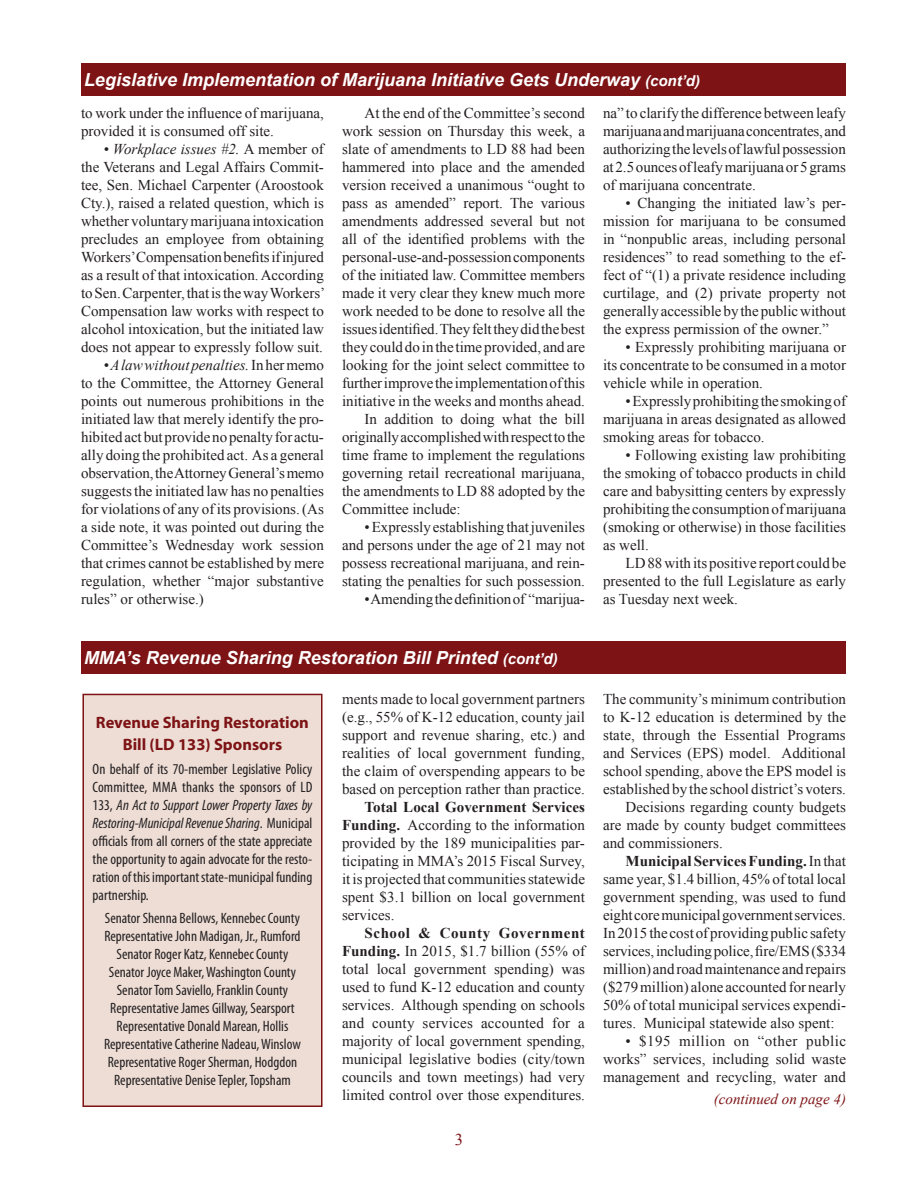
<style>
.page{position:relative;width:918px;height:1188px;background:#fff}
.page>*{position:absolute;margin:0;border:0;box-sizing:border-box;transform-origin:0 0}
.Headline{font:italic 700 18px "Arial";color:#fff}
.SUB_HEAD_--_JAZZY-BU{font:700 16.5px/21.6px "Myriad";color:#7d1315;text-align:center}
.t1{font:16.5px "Times New Roman";color:#7d1315}
.Body_text-BULLETIN{font:15px/18px "Times New Roman";color:#231f20;text-align:justify}
.Body_text-BULLETIN-2{font:condensed 15px/18px "Myriad Pro";color:#231f20;text-align:justify}
.SUB_HEAD_for_Joint_S{font:italic 15px "Times New Roman";color:#7d1315}
.s1{font-size:15px}
.s2{font-style:italic}
.s3{font-weight:700}
</style>
<div class="page">
<div style="left:81px;top:642px;width:765px;height:32px;background:#7d1315"></div>
<div style="left:81px;top:63px;width:765px;height:32px;background:#7d1315"></div>
<div style="left:83px;top:694px;width:239px;height:412px;background:#edddd5"></div>
<div style="left:82px;top:694px;width:240px;height:413px;border:2px solid #7d1315"></div>
<p class="Headline" style="left:84px;top:67px;width:618px">Legislative Implementation of Marijuana Initiative Gets Underway <span class="s1">(cont’d)</span></p>
<p class="Body_text-BULLETIN" style="left:342px;top:104px;width:245px;text-indent:22px">At the end of the Committee’s second work session on Thursday this week, a slate of amendments to LD 88 had been hammered into place and the amended version received a unanimous “ought to pass as amended” report. The various amendments addressed several but not all of the identified problems with the personal-use-and-possession components of the initiated law. Committee members made it very clear they knew much more work needed to be done to resolve all the issues identified. They felt they did the best they could do in the time provided, and are looking for the joint select committee to further improve the implementation of this initiative in the weeks and months ahead.</p>
<p class="Body_text-BULLETIN" style="left:342px;top:410px;width:245px;text-indent:22px">In addition to doing what the bill originally accomplished with respect to the time frame to implement the regulations governing retail recreational marijuana, the amendments to LD 88 adopted by the Committee include:</p>
<p class="Body_text-BULLETIN" style="left:342px;top:518px;width:244px;text-indent:22px">• Expressly establishing that juveniles and persons under the age of 21 may not possess recreational marijuana, and rein&shy;stating the penalties for such possession.</p>
<p class="Body_text-BULLETIN" style="left:365px;top:590px;width:222px">• Amending the definition of “marijua-</p>
<p class="Body_text-BULLETIN" style="left:81px;top:104px;width:244px">to work under the influence of marijuana, provided it is consumed off site.</p>
<p class="Body_text-BULLETIN" style="left:81px;top:140px;width:246px;text-indent:22px"><span class="s2">• Workplace issues #2.</span> A member of the Veterans and Legal Affairs Commit&shy;tee, Sen. Michael Carpenter (Aroostook Cty.), raised a related question, which is whether voluntary marijuana intoxication precludes an employee from obtaining Workers’ Compensation benefits if injured as a result of that intoxication. According to Sen. Carpenter, that is the way Workers’ Compensation law works with respect to alcohol intoxication, but the initiated law does not appear to expressly follow suit.</p>
<p class="Body_text-BULLETIN" style="left:81px;top:356px;width:245px;text-indent:22px"><span class="s2">• A law without penalties.</span> In her memo to the Committee, the Attorney General points out numerous prohibitions in the initiated law that merely identify the pro&shy;hibited act but provide no penalty for actu&shy;ally doing the prohibited act. As a general observation, the Attorney General’s memo suggests the initiated law has no penalties for violations of any of its provisions. (As a side note, it was pointed out during the Committee’s Wednesday work session that crimes cannot be established by mere regulation, whether “major substantive rules” or otherwise.)</p>
<p class="Body_text-BULLETIN" style="left:603px;top:104px;width:244px">na” to clarify the difference between leafy marijuana and marijuana concentrates, and authorizing the levels of lawful possession at 2.5 ounces of leafy marijuana or 5 grams of marijuana concentrate.</p>
<p class="Body_text-BULLETIN" style="left:603px;top:194px;width:244px;text-indent:22px">• Changing the initiated law’s per&shy;mission for marijuana to be consumed in “nonpublic areas, including personal residences” to read something to the ef&shy;fect of “(1) a private residence including curtilage, and (2) private property not generally accessible by the public without the express permission of the owner.”</p>
<p class="Body_text-BULLETIN" style="left:603px;top:338px;width:245px;text-indent:22px">• Expressly prohibiting marijuana or its concentrate to be consumed in a motor vehicle while in operation.</p>
<p class="Body_text-BULLETIN" style="left:603px;top:392px;width:245px;text-indent:22px">• Expressly prohibiting the smoking of marijuana in areas designated as allowed smoking areas for tobacco.</p>
<p class="Body_text-BULLETIN" style="left:603px;top:446px;width:244px;text-indent:22px">• Following existing law prohibiting the smoking of tobacco products in child care and babysitting centers by expressly prohibiting the consumption of marijuana (smoking or otherwise) in those facilities as well.</p>
<p class="Body_text-BULLETIN" style="left:603px;top:554px;width:245px;text-indent:22px">LD 88 with its positive report could be presented to the full Legislature as early as Tuesday next week.</p>
<p class="Headline" style="left:84px;top:646px;width:475px">MMA’s Revenue Sharing Restoration Bill Printed <span class="s1">(cont’d)</span></p>
<p class="SUB_HEAD_--_JAZZY-BU" style="left:96px;top:712px;width:215px">Revenue Sharing Restoration<br>Bill (LD 133) Sponsors</p>
<p class="Body_text-BULLETIN-2" style="left:93px;top:760px;width:221px">On behalf of its 70-member Legislative Policy Committee, MMA thanks the sponsors of LD 133, <span class="s2">An Act to Support Lower Property Taxes by Restoring-Municipal Revenue Sharing</span>. Municipal officials from all corners of the state appreciate the opportunity to again advocate for the resto&shy;ration of this important state-municipal funding partnership.</p>
<p class="Body_text-BULLETIN-2" style="left:105px;top:909px;width:197px">Senator Shenna Bellows, Kennebec County</p>
<p class="Body_text-BULLETIN-2" style="left:104px;top:927px;width:198px">Representative John Madigan, Jr., Rumford</p>
<p class="Body_text-BULLETIN-2" style="left:117px;top:945px;width:173px">Senator Roger Katz, Kennebec County</p>
<p class="Body_text-BULLETIN-2" style="left:109px;top:963px;width:189px">Senator Joyce Maker, Washington County</p>
<p class="Body_text-BULLETIN-2" style="left:117px;top:981px;width:173px">Senator Tom Saviello, Franklin County</p>
<p class="Body_text-BULLETIN-2" style="left:110px;top:999px;width:186px">Representative James Gillway, Searsport</p>
<p class="Body_text-BULLETIN-2" style="left:117px;top:1017px;width:173px">Representative Donald Marean, Hollis</p>
<p class="Body_text-BULLETIN-2" style="left:104px;top:1035px;width:198px">Representative Catherine Nadeau, Winslow</p>
<p class="Body_text-BULLETIN-2" style="left:108px;top:1053px;width:191px">Representative Roger Sherman, Hodgdon</p>
<p class="Body_text-BULLETIN-2" style="left:114px;top:1071px;width:178px">Representative Denise Tepler, Topsham</p>
<p class="Body_text-BULLETIN" style="left:342px;top:690px;width:245px">ments made to local government partners (e.g., 55% of K-12 education, county jail support and revenue sharing, etc.) and realities of local government funding, the claim of overspending appears to be based on perception rather than practice.</p>
<p class="Body_text-BULLETIN" style="left:342px;top:798px;width:245px;text-indent:22px"><span class="s3">Total Local Government Services Funding.</span> According to the information provided by the 189 municipalities par&shy;ticipating in MMA’s 2015 Fiscal Survey, it is projected that communities statewide spent $3.1 billion on local government services.</p>
<p class="Body_text-BULLETIN" style="left:342px;top:924px;width:245px;text-indent:22px"><span class="s3">School &amp; County Government Funding.</span> In 2015, $1.7 billion (55% of total local government spending) was used to fund K-12 education and county services. Although spending on schools and county services accounted for a majority of local government spending, municipal legislative bodies (city/town councils and town meetings) had very limited control over those expenditures.</p>
<p class="t1" style="left:455px;top:1129px;width:10px">3</p>
<p class="Body_text-BULLETIN" style="left:603px;top:690px;width:245px">The community’s minimum contribution to K-12 education is determined by the state, through the Essential Programs and Services (EPS) model. Additional school spending, above the EPS model is established by the school district’s voters.</p>
<p class="Body_text-BULLETIN" style="left:603px;top:798px;width:245px;text-indent:22px">Decisions regarding county budgets are made by county budget committees and commissioners.</p>
<p class="Body_text-BULLETIN" style="left:603px;top:852px;width:245px;text-indent:22px"><span class="s3">Municipal Services Funding.</span> In that same year, $1.4 billion, 45% of total local government spending, was used to fund eight core municipal government services.<br>In 2015 the cost of providing public safety services, including police, fire/EMS ($334 million) and road maintenance and repairs ($279 million) alone accounted for nearly 50% of total municipal services expendi&shy;tures. Municipal statewide also spent:</p>
<p class="Body_text-BULLETIN" style="left:603px;top:1032px;width:245px;text-indent:22px">• $195 million on “other public works” services, including solid waste management and recycling, water and</p>
<p class="SUB_HEAD_for_Joint_S" style="left:714px;top:1088px;width:134px">(continued on page 4)</p>
</div>
